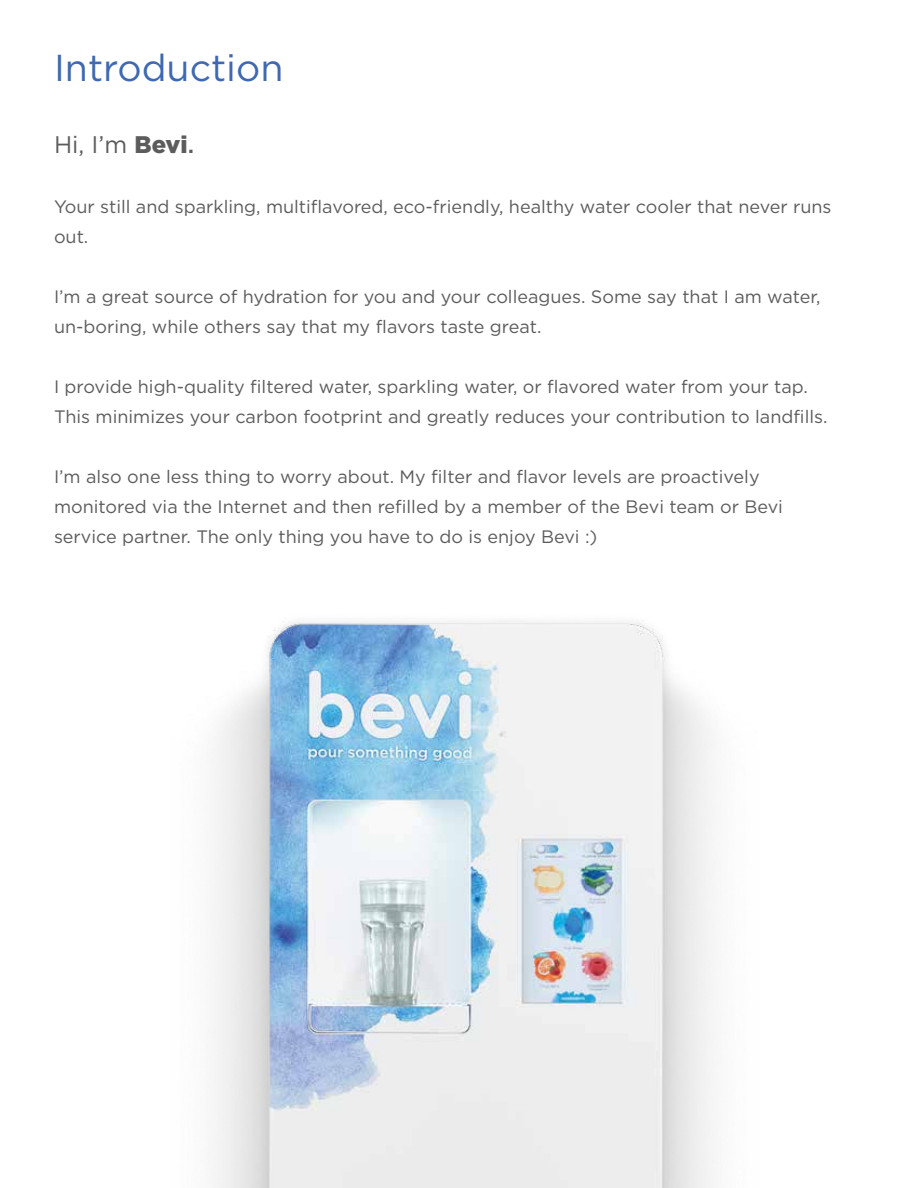
<style>
.page{position:relative;width:918px;height:1188px;background:#fff}
.page>*{position:absolute;margin:0;border:0;box-sizing:border-box;transform-origin:0 0}
.t1{font:37.5px "Gotham";color:#3e68b1}
.t2{font:24px "Gotham";color:#5c5c5c}
.t3{font:18px/30px "Gotham";color:#5c5c5c}
.s1{font-weight:900}
.s2{font-weight:500}
</style>
<div class="page">
<img style="left:214px;top:620px;width:501px;height:568px">
<h1 class="t1" style="left:54px;top:47px;width:231px">Introduction</h1>
<h2 class="t2" style="left:54px;top:131px;width:142px">Hi, I’m <span class="s1">Bevi</span><span class="s2">.</span></h2>
<p class="t3" style="left:54px;top:191px;width:779px">Your still and sparkling, multiflavored, eco-friendly, healthy water cooler that never runs out.</p>
<p class="t3" style="left:54px;top:281px;width:768px">I’m a great source of hydration for you and your colleagues. Some say that I am water, un-boring, while others say that my flavors taste great.</p>
<p class="t3" style="left:54px;top:371px;width:775px">I provide high-quality filtered water, sparkling water, or flavored water from your tap.<br>This minimizes your carbon footprint and greatly reduces your contribution to landfills.</p>
<p class="t3" style="left:54px;top:461px;width:730px">I’m also one less thing to worry about. My filter and flavor levels are proactively monitored via the Internet and then refilled by a member of the Bevi team or Bevi service partner. The only thing you have to do is enjoy Bevi :)</p>
</div>
